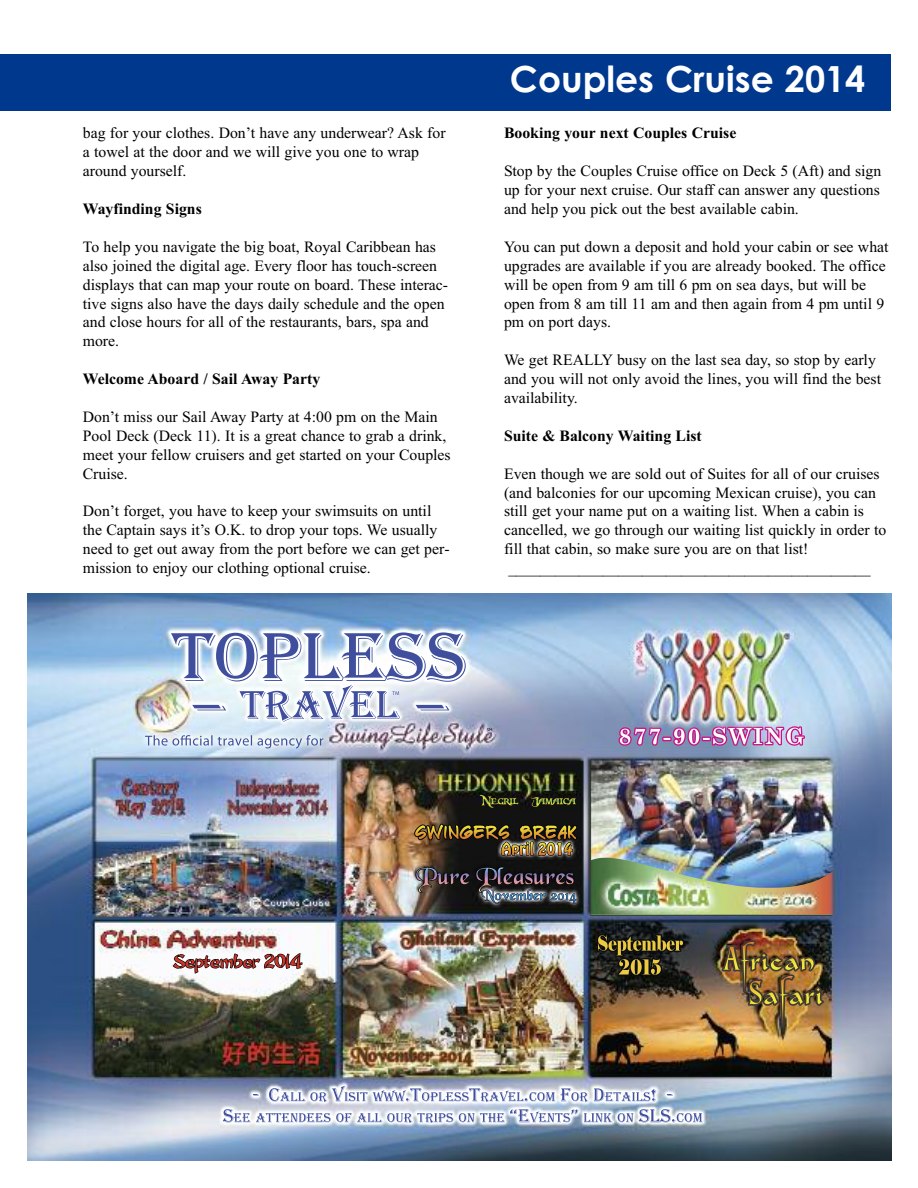
<style>
.page{position:relative;width:918px;height:1188px;background:#fff}
.page>*{position:absolute;margin:0;border:0;box-sizing:border-box;transform-origin:0 0}
.t1{font:700 36px "Century Gothic";color:#fff}
.t2{font:15.75px/18.9px "Times New Roman";color:#000}
.t3{font:700 15.75px "Times New Roman";color:#000}
</style>
<div class="page">
<div style="left:0;top:54px;width:891px;height:56px;background:#00388e"></div>
<img style="left:28px;top:594px;width:864px;height:567px">
<img style="left:608px;top:975px;width:54px;height:1px">
<img style="left:598px;top:935px;width:85px;height:40px">
<img style="left:778px;top:975px;width:43px;height:52px">
<img style="left:749px;top:976px;width:73px;height:49px">
<img style="left:739px;top:940px;width:31px;height:53px">
<img style="left:723px;top:942px;width:91px;height:49px">
<img style="left:173px;top:973px;width:37px;height:1px">
<img style="left:173px;top:953px;width:129px;height:20px">
<img style="left:591px;top:748px;width:251px;height:110px">
<img style="left:591px;top:858px;width:251px;height:56px">
<img style="left:501px;top:842px;width:72px;height:14px">
<img style="left:519px;top:824px;width:52px;height:16px">
<img style="left:415px;top:825px;width:55px;height:14px">
<img style="left:481px;top:889px;width:96px;height:15px">
<img style="left:416px;top:867px;width:158px;height:26px">
<img style="left:479px;top:795px;width:97px;height:13px">
<img style="left:416px;top:1123px;width:38px;height:1px">
<img style="left:222px;top:1109px;width:481px;height:14px">
<img style="left:252px;top:1085px;width:421px;height:18px">
<img style="left:673px;top:726px;width:132px;height:20px">
<img style="left:619px;top:728px;width:185px;height:17px">
<svg style="left:487px;top:728px;width:6px;height:3px"></svg>
<img style="left:145px;top:735px;width:179px;height:14px">
<img style="left:302px;top:631px;width:165px;height:52px">
<img style="left:171px;top:632px;width:295px;height:50px">
<img style="left:191px;top:704px;width:260px;height:7px">
<img style="left:192px;top:705px;width:258px;height:6px">
<img style="left:239px;top:684px;width:161px;height:39px">
<svg style="left:392px;top:691px;width:7px;height:4px"></svg>
<p class="t2" style="left:83px;top:124px;width:364px">bag for your clothes. Don’t have any underwear? Ask for a towel at the door and we will give you one to wrap around yourself.</p>
<p class="t3" style="left:83px;top:199px;width:121px">Wayfinding Signs</p>
<p class="t2" style="left:83px;top:237px;width:367px">To help you navigate the big boat, Royal Caribbean has also joined the digital age. Every floor has touch-screen displays that can map your route on board. These interac&shy;tive signs also have the days daily schedule and the open and close hours for all of the restaurants, bars, spa and more.</p>
<p class="t3" style="left:83px;top:369px;width:239px">Welcome Aboard / Sail Away Party</p>
<p class="t2" style="left:83px;top:407px;width:369px">Don’t miss our Sail Away Party at 4:00 pm on the Main Pool Deck (Deck 11). It is a great chance to grab a drink, meet your fellow cruisers and get started on your Couples Cruise.</p>
<p class="t2" style="left:83px;top:502px;width:368px">Don’t forget, you have to keep your swimsuits on until the Captain says it’s O.K. to drop your tops. We usually need to get out away from the port before we can get per&shy;mission to enjoy our clothing optional cruise.</p>
<h1 class="t1" style="left:510px;top:58px;width:357px">Couples Cruise 2014</h1>
<p class="t3" style="left:504px;top:124px;width:234px">Booking your next Couples Cruise</p>
<p class="t2" style="left:504px;top:161px;width:379px;text-align:justify">Stop by the Couples Cruise office on Deck 5 (Aft) and sign up for your next cruise. Our staff can answer any questions and help you pick out the best available cabin.</p>
<p class="t2" style="left:504px;top:237px;width:386px">You can put down a deposit and hold your cabin or see what upgrades are available if you are already booked. The office will be open from 9 am till 6 pm on sea days, but will be open from 8 am till 11 am and then again from 4 pm until 9 pm on port days.</p>
<p class="t2" style="left:504px;top:350px;width:378px">We get REALLY busy on the last sea day, so stop by early and you will not only avoid the lines, you will find the best availability.</p>
<p class="t3" style="left:504px;top:426px;width:199px">Suite &amp; Balcony Waiting List</p>
<p class="t2" style="left:504px;top:464px;width:384px">Even though we are sold out of Suites for all of our cruises (and balconies for our upcoming Mexican cruise), you can still get your name put on a waiting list. When a cabin is cancelled, we go through our waiting list quickly in order to fill that cabin, so make sure you are on that list! ______________________________________________</p>
</div>
